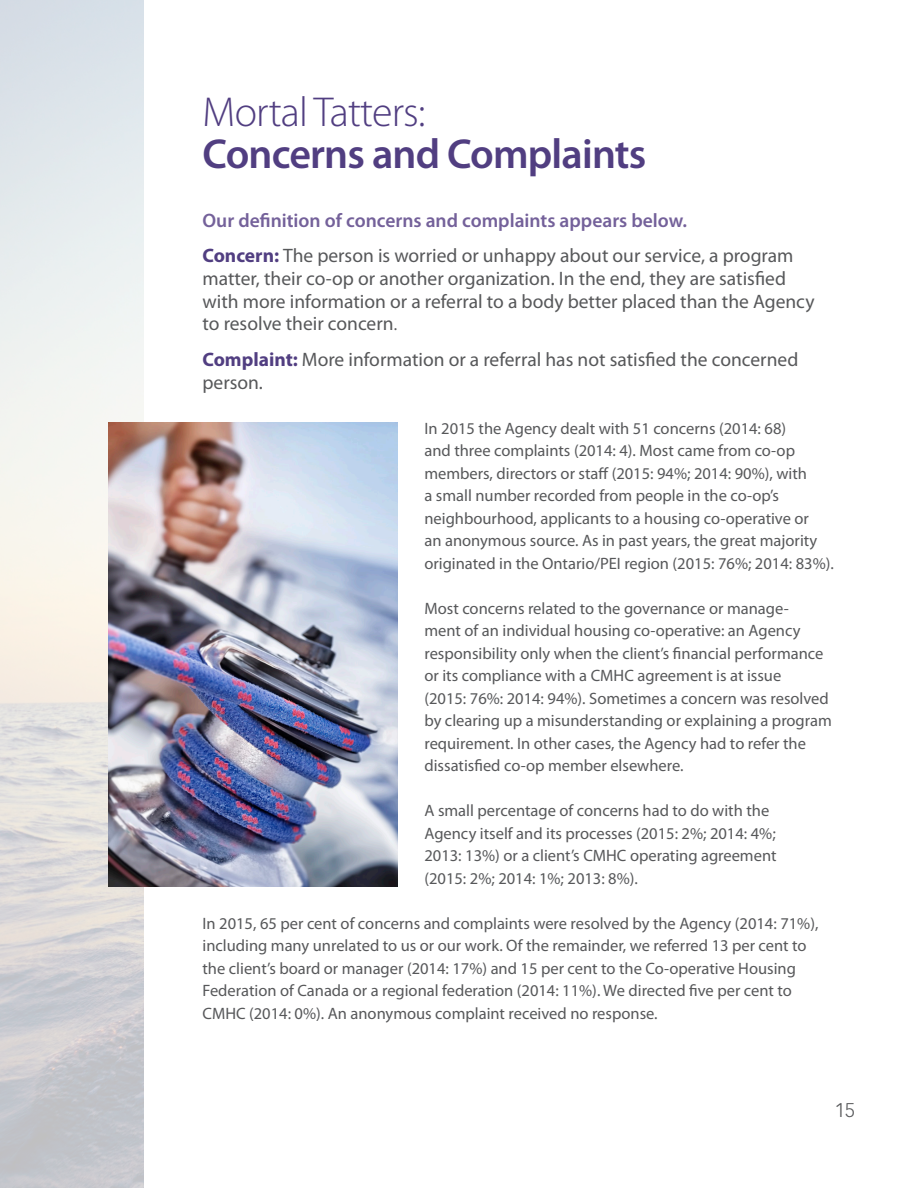
<style>
.page{position:relative;width:918px;height:1188px;background:#fff}
.page>*{position:absolute;margin:0;border:0;box-sizing:border-box;transform-origin:0 0}
.t1{font:600 42px/42px "Myriad Pro";letter-spacing:-.02em;color:#513e81}
.Body_1{font:19.5px/22.5px "Myriad Pro";color:#57585a}
.Body_1-2{font:600 19.5px "Myriad Pro";color:#74619a}
.t2{font:300 19.5px "Vectora LT Std";color:#57585a}
.Body_1-3{font:16.5px/22.5px "Myriad Pro";color:#57585a}
.s1{font-weight:300}
.s2{font-weight:700;color:#513e81}
.s3{font-size:16.5px}
</style>
<div class="page">
<img style="left:108px;top:422px;width:289px;height:465px">
<h2 class="t1" style="left:202px;top:92px;width:445px"><span class="s1">Mortal Tatters:<br></span>Concerns and Complaints</h2>
<p class="Body_1-2" style="left:202px;top:209px;width:486px">Our definition of concerns and complaints appears below.</p>
<p class="Body_1" style="left:202px;top:245px;width:614px"><span class="s2">Concern:</span> The person is worried or unhappy about our service, a program matter, their co-op or another organization. In the end, they are satisfied with more information or a referral to a body better placed than the Agency to resolve their concern<span class="s3">.</span></p>
<p class="Body_1" style="left:202px;top:349px;width:597px"><span class="s2">Complaint:</span> More information or a referral has not satisfied the concerned person.</p>
<p class="Body_1-3" style="left:424px;top:417px;width:409px">In 2015 the Agency dealt with 51 concerns (2014: 68)<br>and three complaints (2014: 4). Most came from co-op members, directors or staff (2015: 94%; 2014: 90%), with<br>a small number recorded from people in the co-op’s neighbourhood, applicants to a housing co-operative or<br>an anonymous source. As in past years, the great majority originated in the Ontario/PEI region (2015: 76%; 2014: 83%).</p>
<p class="Body_1-3" style="left:424px;top:597px;width:409px">Most concerns related to the governance or manage-<br>ment of an individual housing co-operative: an Agency responsibility only when the client’s financial performance or its compliance with a CMHC agreement is at issue<br>(2015: 76%: 2014: 94%). Sometimes a concern was resolved by clearing up a misunderstanding or explaining a program requirement. In other cases, the Agency had to refer the dissatisfied co-op member elsewhere.</p>
<p class="Body_1-3" style="left:424px;top:800px;width:354px">A small percentage of concerns had to do with the Agency itself and its processes (2015: 2%; 2014: 4%; 2013: 13%) or a client’s CMHC operating agreement (2015: 2%; 2014: 1%; 2013: 8%).</p>
<p class="Body_1-3" style="left:202px;top:912px;width:617px">In 2015, 65 per cent of concerns and complaints were resolved by the Agency (2014: 71%), including many unrelated to us or our work. Of the remainder, we referred 13 per cent to the client’s board or manager (2014: 17%) and 15 per cent to the Co-operative Housing Federation of Canada or a regional federation (2014: 11%). We directed five per cent to CMHC (2014: 0%). An anonymous complaint received no response.</p>
<p class="t2" style="left:835px;top:1099px;width:22px">15</p>
</div>
